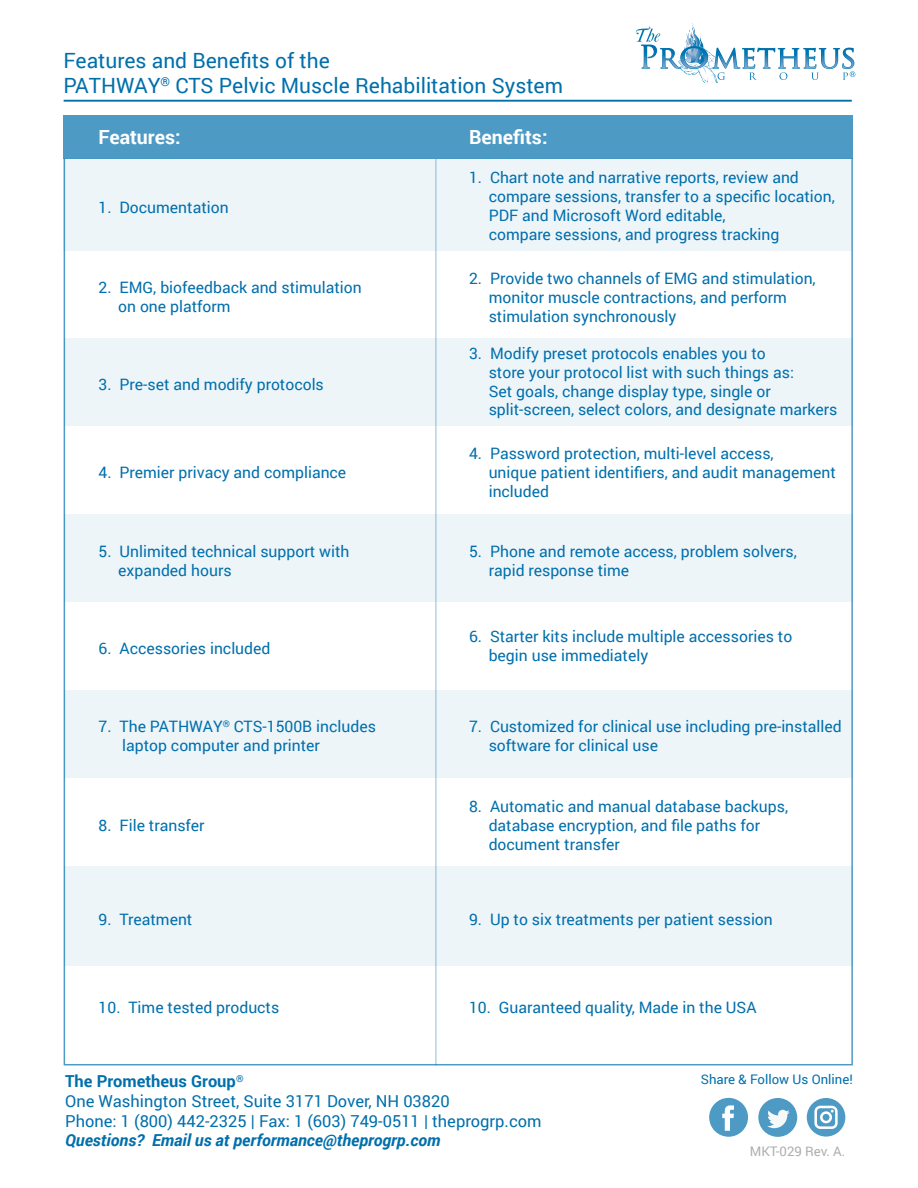
<style>
.page{position:relative;width:918px;height:1188px;background:#fff}
.page>*{position:absolute;margin:0;border:0;box-sizing:border-box;transform-origin:0 0}
.t1{font:21px "Roboto";color:#006fac}
.t2{font:700 19.5px "Roboto";color:#fff}
.t3{font:16.5px "Roboto";color:#006fac}
.t4{font:italic 700 16.5px "Roboto";color:#006fac}
.t5{font:700 16.5px "Roboto";color:#006fac}
.t6{font:15.75px/18.9px "Roboto";color:#006fac}
.t7{font:13.2px "Roboto";color:#006fac}
.t8{font:13.2px "Roboto";color:#acafae}
</style>
<div class="page">
<svg style="left:636px;top:23px;width:219px;height:60px"></svg>
<div style="left:64px;top:159px;width:788px;height:92px;background:#eef5f9"></div>
<div style="left:64px;top:338px;width:788px;height:88px;background:#eef5f9"></div>
<div style="left:64px;top:514px;width:788px;height:88px;background:#eef5f9"></div>
<div style="left:64px;top:690px;width:788px;height:88px;background:#eef5f9"></div>
<div style="left:64px;top:867px;width:788px;height:99px;background:#eef5f9"></div>
<div style="left:64px;top:115px;width:789px;height:44px;background:#4d9ac5"></div>
<hr style="left:435px;top:159px;width:2px;height:906px;background:#006fac">
<hr style="left:64px;top:100px;width:788px;height:2px;background:#006fac">
<svg style="left:758px;top:1098px;width:39px;height:39px"></svg>
<svg style="left:767px;top:1110px;width:23px;height:18px"></svg>
<div style="left:709px;top:1098px;width:39px;height:39px;background:#4d9ac5;border-radius:50%"></div>
<svg style="left:722px;top:1105px;width:12px;height:26px"></svg>
<svg style="left:807px;top:1098px;width:38px;height:39px"></svg>
<p class="t1" style="left:64px;top:46px;width:268px">Features and Benefits of the</p>
<p class="t1" style="left:64px;top:71px;width:501px">PATHWAY<sup>®</sup> CTS Pelvic Muscle Rehabilitation System</p>
<p class="t2" style="left:99px;top:123px;width:84px">Features:</p>
<p class="t2" style="left:469px;top:123px;width:80px">Benefits:</p>
<p class="t6" style="left:99px;top:197px;width:132px">1. Documentation</p>
<p class="t6" style="left:489px;top:167px;width:348px;text-indent:-20px">1. Chart note and narrative reports, review and compare sessions, transfer to a specific location,</p>
<p class="t6" style="left:489px;top:205px;width:238px">PDF and Microsoft Word editable,</p>
<p class="t6" style="left:489px;top:224px;width:292px">compare sessions, and progress tracking</p>
<p class="t6" style="left:118px;top:278px;width:245px;text-indent:-20px">2. EMG, biofeedback and stimulation on one platform</p>
<p class="t6" style="left:489px;top:268px;width:329px;text-indent:-20px">2. Provide two channels of EMG and stimulation, monitor muscle contractions, and perform stimulation synchronously</p>
<p class="t6" style="left:99px;top:374px;width:227px">3. Pre-set and modify protocols</p>
<p class="t6" style="left:99px;top:462px;width:249px">4. Premier privacy and compliance</p>
<p class="t6" style="left:99px;top:541px;width:252px">5. Unlimited technical support with</p>
<p class="t6" style="left:118px;top:560px;width:115px">expanded hours</p>
<p class="t6" style="left:99px;top:638px;width:173px">6. Accessories included</p>
<p class="t6" style="left:469px;top:343px;width:298px">3. Modify preset protocols enables you to</p>
<p class="t6" style="left:489px;top:362px;width:307px">store your protocol list with such things as:</p>
<p class="t6" style="left:489px;top:381px;width:284px">Set goals, change display type, single or</p>
<p class="t6" style="left:489px;top:400px;width:350px">split-screen, select colors, and designate markers</p>
<p class="t6" style="left:469px;top:444px;width:306px">4. Password protection, multi-level access,</p>
<p class="t6" style="left:489px;top:463px;width:349px">unique patient identifiers, and audit management</p>
<p class="t6" style="left:489px;top:481px;width:62px">included</p>
<p class="t6" style="left:469px;top:541px;width:329px">5. Phone and remote access, problem solvers,</p>
<p class="t6" style="left:489px;top:560px;width:142px">rapid response time</p>
<p class="t6" style="left:489px;top:626px;width:305px;text-indent:-20px">6. Starter kits include multiple accessories to begin use immediately</p>
<p class="t6" style="left:122px;top:717px;width:255px;text-indent:-24px">7. The PATHWAY<sup>®</sup> CTS-1500B includes laptop computer and printer</p>
<p class="t6" style="left:489px;top:717px;width:355px;text-indent:-20px">7. Customized for clinical use including pre-installed software for clinical use</p>
<p class="t6" style="left:99px;top:815px;width:107px">8. File transfer</p>
<p class="t6" style="left:469px;top:797px;width:321px">8. Automatic and manual database backups,</p>
<p class="t6" style="left:489px;top:815px;width:273px">database encryption, and file paths for</p>
<p class="t6" style="left:489px;top:834px;width:133px">document transfer</p>
<p class="t6" style="left:99px;top:909px;width:95px">9. Treatment</p>
<p class="t6" style="left:469px;top:909px;width:305px">9. Up to six treatments per patient session</p>
<p class="t6" style="left:99px;top:998px;width:182px">10. Time tested products</p>
<p class="t6" style="left:469px;top:998px;width:289px">10. Guaranteed quality, Made in the USA</p>
<p class="t5" style="left:65px;top:1070px;width:180px">The Prometheus Group<sup>®</sup></p>
<p class="t3" style="left:65px;top:1089px;width:386px">One Washington Street, Suite 3171 Dover, NH 03820</p>
<p class="t3" style="left:65px;top:1109px;width:478px">Phone: 1 (800) 442-2325 | Fax: 1 (603) 749-0511 | theprogrp.com</p>
<p class="t4" style="left:65px;top:1129px;width:377px">Questions? Email us at performance@theprogrp.com</p>
<p class="t7" style="left:701px;top:1070px;width:154px">Share &amp; Follow Us Online!</p>
<p class="t8" style="left:750px;top:1143px;width:97px">MKT-029 Rev. A.</p>
</div>
